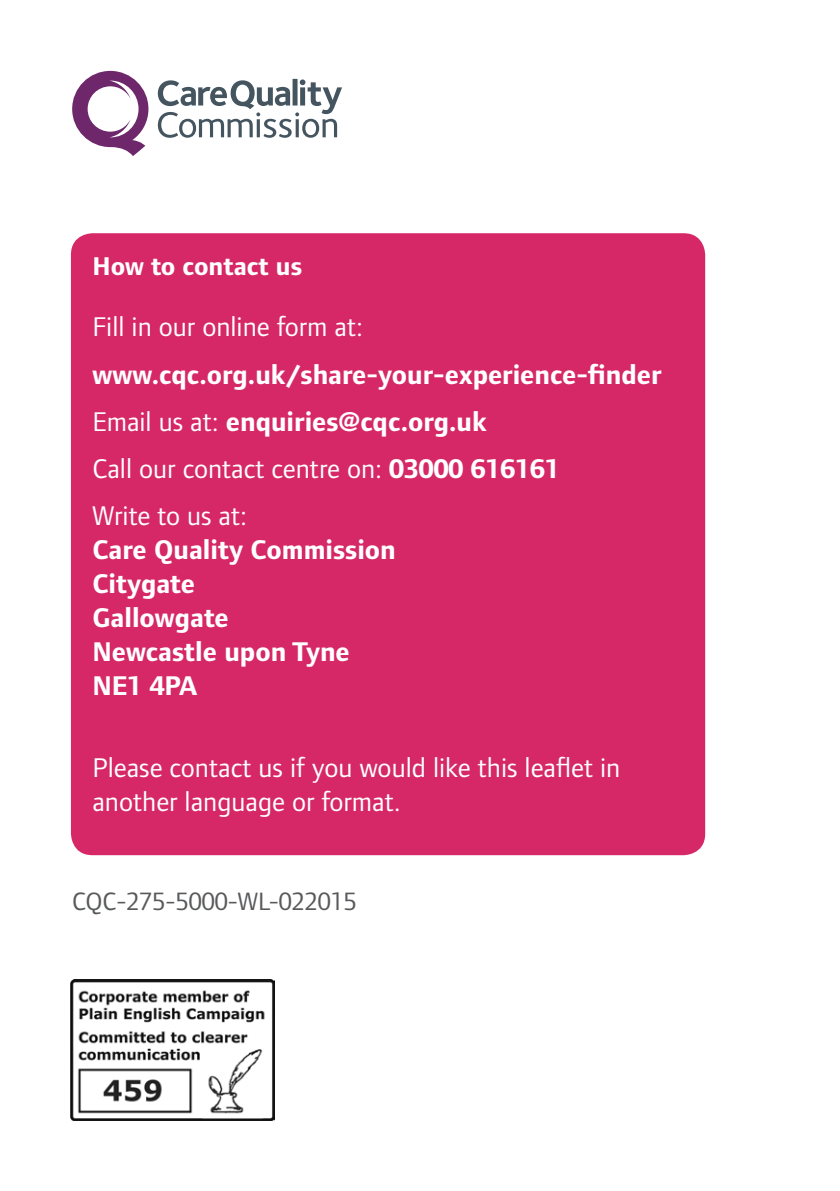
<style>
.page{position:relative;width:840px;height:1191px;background:#fff}
.page>*{position:absolute;margin:0;border:0;box-sizing:border-box;transform-origin:0 0}
._12_Body{font:700 28px/34px "Foundry Form Sans";color:#fff}
._12_Body-2{font:28px/34px "Foundry Form Sans";color:#fff}
.NewHead{font:700 26.6px "Foundry Form Sans";color:#fff}
.Body{font:26px "Foundry Form Sans";color:#58595b}
.s1{font-weight:400}
.s2{font-weight:700}
</style>
<div class="page">
<div style="left:71px;top:233px;width:633px;height:622px;background:#d62867;border-radius:22px"></div>
<svg style="left:158px;top:79px;width:184px;height:59px"></svg>
<svg style="left:72px;top:71px;width:76px;height:85px"></svg>
<img style="left:71px;top:980px;width:204px;height:140px">
<p class="NewHead" style="left:92px;top:251px;width:211px">How to contact us</p>
<p class="_12_Body-2" style="left:92px;top:310px;width:272px">Fill in our online form at:</p>
<p class="_12_Body" style="left:92px;top:357px;width:570px">www.cqc.org.uk/share-your-experience-finder</p>
<p class="_12_Body" style="left:92px;top:404px;width:396px"><span class="s1">Email us at:</span> enquiries@cqc.org.uk</p>
<p class="_12_Body-2" style="left:92px;top:451px;width:469px">Call our contact centre on: <span class="s2">03000 616161</span></p>
<p class="_12_Body" style="left:92px;top:499px;width:305px"><span class="s1">Write to us at:<br></span>Care Quality Commission<br>Citygate<br>Gallowgate<br>Newcastle upon Tyne<br>NE1 4PA</p>
<p class="_12_Body-2" style="left:92px;top:750px;width:529px">Please contact us if you would like this leaflet in another language or format.</p>
<p class="Body" style="left:72px;top:887px;width:286px">CQC-275-5000-WL-022015</p>
</div>
